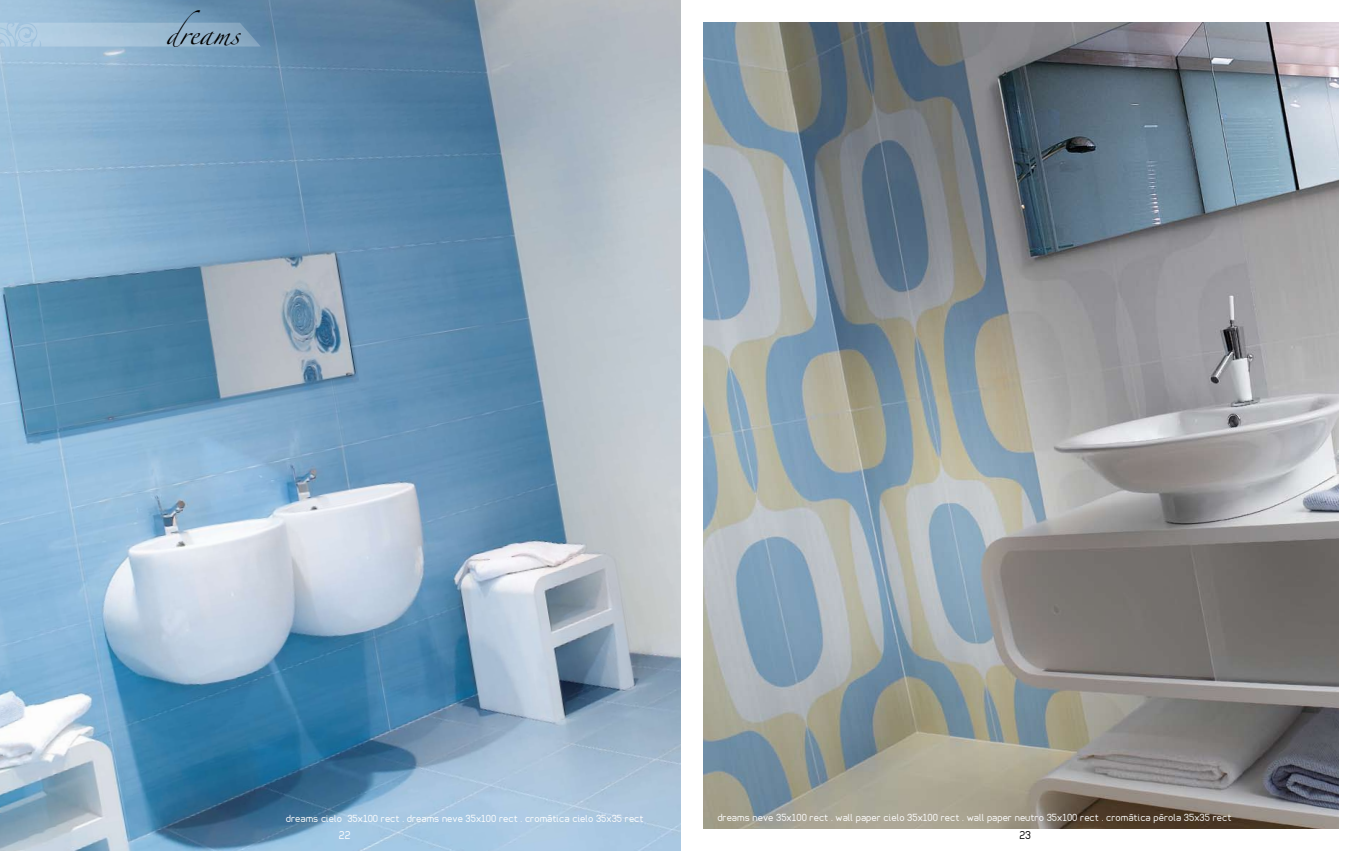
<style>
.page{position:relative;width:1361px;height:851px;background:#fff}
.page>*{position:absolute;margin:0;border:0;box-sizing:border-box;transform-origin:0 0}
.t1{font:20px "Zapfino";color:#000}
.t2{font:10px "Saarikari";color:#000}
.t3{font:10px "Saarikari";color:#fff}
.t4{font:9px "Saarikari";color:#fff}
</style>
<div class="page">
<img style="left:703px;top:23px;width:635px;height:805px">
<img style="left:0;top:0;width:680px;height:850px">
<svg style="left:0;top:22px;width:261px;height:24px;background:#9ebcd4"></svg>
<p class="t1" style="left:166px;top:25px;width:75px">dreams</p>
<p class="t4" style="left:286px;top:810px;width:359px">dreams cielo 35x100 rect . dreams neve 35x100 rect . cromática cielo 35x35 rect</p>
<p class="t4" style="left:717px;top:810px;width:516px">dreams neve 35x100 rect . wall paper cielo 35x100 rect . wall paper neutro 35x100 rect . cromática pérola 35x35 rect</p>
<p class="t3" style="left:339px;top:826px;width:13px">22</p>
<p class="t2" style="left:1019px;top:826px;width:13px">23</p>
</div>
